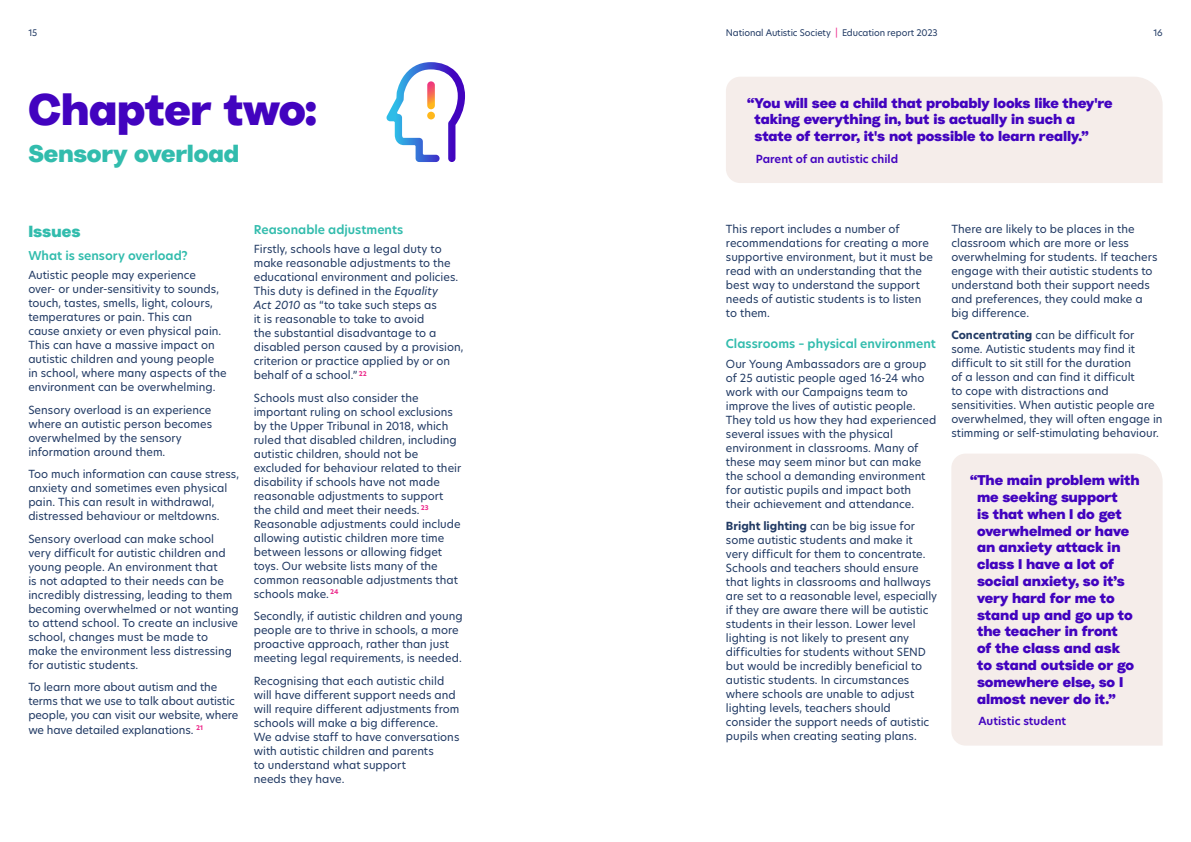
<style>
.page{position:relative;width:1191px;height:842px;background:#fff}
.page>*{position:absolute;margin:0;border:0;box-sizing:border-box;transform-origin:0 0}
.t1{font:900 44px "Radial";letter-spacing:-.01em;color:#4203bf}
.t2{font:900 24px "Radial";letter-spacing:-.005em;color:#32bcad}
.t3{font:900 16px "Radial";color:#32bcad}
.t4{font:900 14px/16.8px "Radial";letter-spacing:-.005em;color:#4203bf}
.t5{font:600 12px "New Hero";color:#32bcad}
.t6{font:11px/14px "New Hero";color:#213a64}
.t7{font:600 11px "New Hero";letter-spacing:.005em;color:#4203bf}
.t8{font:9px "New Hero";letter-spacing:-.01em;color:#213a64}
.s1{color:#ed288a}
.s2{font-style:italic}
.s3{font-weight:700}
</style>
<div class="page">
<svg style="left:386px;top:62px;width:79px;height:100px"></svg>
<div style="left:726px;top:77px;width:436px;height:106px;background:#f5edea"></div>
<div style="left:951px;top:454px;width:211px;height:292px;background:#f5edea"></div>
<p class="t8" style="left:28px;top:26px;width:10px">15</p>
<p class="t8" style="left:726px;top:26px;width:213px">National Autistic Society <span class="s1">|</span> Education report 2023</p>
<p class="t8" style="left:1153px;top:26px;width:11px">16</p>
<p class="t1" style="left:28px;top:76px;width:290px">Chapter two:</p>
<p class="t2" style="left:28px;top:136px;width:212px">Sensory overload</p>
<p class="t3" style="left:28px;top:219px;width:54px">Issues</p>
<p class="t5" style="left:28px;top:247px;width:161px">What is sensory overload?</p>
<p class="t6" style="left:28px;top:268px;width:200px">Autistic people may experience<br>over- or under-sensitivity to sounds, touch, tastes, smells, light, colours, temperatures or pain. This can<br>cause anxiety or even physical pain.<br>This can have a massive impact on autistic children and young people<br>in school, where many aspects of the environment can be overwhelming.</p>
<p class="t6" style="left:28px;top:403px;width:185px">Sensory overload is an experience where an autistic person becomes overwhelmed by the sensory information around them.</p>
<p class="t6" style="left:28px;top:467px;width:212px">Too much information can cause stress, anxiety and sometimes even physical pain. This can result in withdrawal, distressed behaviour or meltdowns.</p>
<p class="t6" style="left:28px;top:532px;width:212px">Sensory overload can make school very difficult for autistic children and young people. An environment that<br>is not adapted to their needs can be incredibly distressing, leading to them becoming overwhelmed or not wanting to attend school. To create an inclusive school, changes must be made to make the environment less distressing for autistic students.</p>
<p class="t6" style="left:28px;top:680px;width:211px">To learn more about autism and the terms that we use to talk about autistic people, you can visit our website, where we have detailed explanations. <sup>21</sup></p>
<p class="t5" style="left:254px;top:221px;width:151px">Reasonable adjustments</p>
<p class="t6" style="left:254px;top:242px;width:211px">Firstly, schools have a legal duty to make reasonable adjustments to the educational environment and policies.<br>This duty is defined in the <span class="s2">Equality<br>Act 2010</span> as “to take such steps as<br>it is reasonable to take to avoid<br>the substantial disadvantage to a disabled person caused by a provision, criterion or practice applied by or on behalf of a school.” <sup>22</sup></p>
<p class="t6" style="left:254px;top:390px;width:209px">Schools must also consider the important ruling on school exclusions by the Upper Tribunal in 2018, which ruled that disabled children, including autistic children, should not be excluded for behaviour related to their disability if schools have not made reasonable adjustments to support the child and meet their needs. <sup>23<br></sup>Reasonable adjustments could include allowing autistic children more time between lessons or allowing fidget toys. Our website lists many of the common reasonable adjustments that schools make. <sup>24</sup></p>
<p class="t6" style="left:254px;top:609px;width:210px">Secondly, if autistic children and young people are to thrive in schools, a more proactive approach, rather than just meeting legal requirements, is needed.</p>
<p class="t6" style="left:254px;top:673px;width:207px">Recognising that each autistic child will have different support needs and will require different adjustments from schools will make a big difference.<br>We advise staff to have conversations with autistic children and parents<br>to understand what support<br>needs they have.</p>
<p class="t4" style="left:754px;top:93px;width:359px;text-indent:-7px">“You will see a child that probably looks like they're taking everything in, but is actually in such a state of terror, it's not possible to learn really.”</p>
<p class="t7" style="left:755px;top:151px;width:144px">Parent of an autistic child</p>
<p class="t6" style="left:726px;top:222px;width:208px">This report includes a number of recommendations for creating a more supportive environment, but it must be read with an understanding that the best way to understand the support needs of autistic students is to listen to them.</p>
<p class="t5" style="left:726px;top:336px;width:211px">Classrooms – physical environment</p>
<p class="t6" style="left:726px;top:357px;width:212px">Our Young Ambassadors are a group of 25 autistic people aged 16-24 who work with our Campaigns team to improve the lives of autistic people.<br>They told us how they had experienced several issues with the physical environment in classrooms. Many of these may seem minor but can make the school a demanding environment for autistic pupils and impact both their achievement and attendance.</p>
<p class="t6" style="left:726px;top:519px;width:213px"><span class="s3">Bright lighting</span> can be big issue for some autistic students and make it very difficult for them to concentrate.<br>Schools and teachers should ensure that lights in classrooms and hallways are set to a reasonable level, especially if they are aware there will be autistic students in their lesson. Lower level lighting is not likely to present any difficulties for students without SEND but would be incredibly beneficial to autistic students. In circumstances where schools are unable to adjust lighting levels, teachers should consider the support needs of autistic pupils when creating seating plans.</p>
<p class="t6" style="left:951px;top:222px;width:208px">There are likely to be places in the classroom which are more or less overwhelming for students. If teachers engage with their autistic students to understand both their support needs and preferences, they could make a big difference.</p>
<p class="t6" style="left:951px;top:328px;width:213px"><span class="s3">Concentrating</span> can be difficult for some. Autistic students may find it difficult to sit still for the duration<br>of a lesson and can find it difficult<br>to cope with distractions and sensitivities. When autistic people are overwhelmed, they will often engage in stimming or self-stimulating behaviour.</p>
<p class="t4" style="left:977px;top:471px;width:164px;text-indent:-7px">“The main problem with me seeking support<br>is that when I do get overwhelmed or have an anxiety attack in class I have a lot of social anxiety, so it’s very hard for me to stand up and go up to the teacher in front<br>of the class and ask<br>to stand outside or go somewhere else, so I almost never do it.”</p>
<p class="t7" style="left:978px;top:714px;width:89px">Autistic student</p>
</div>
